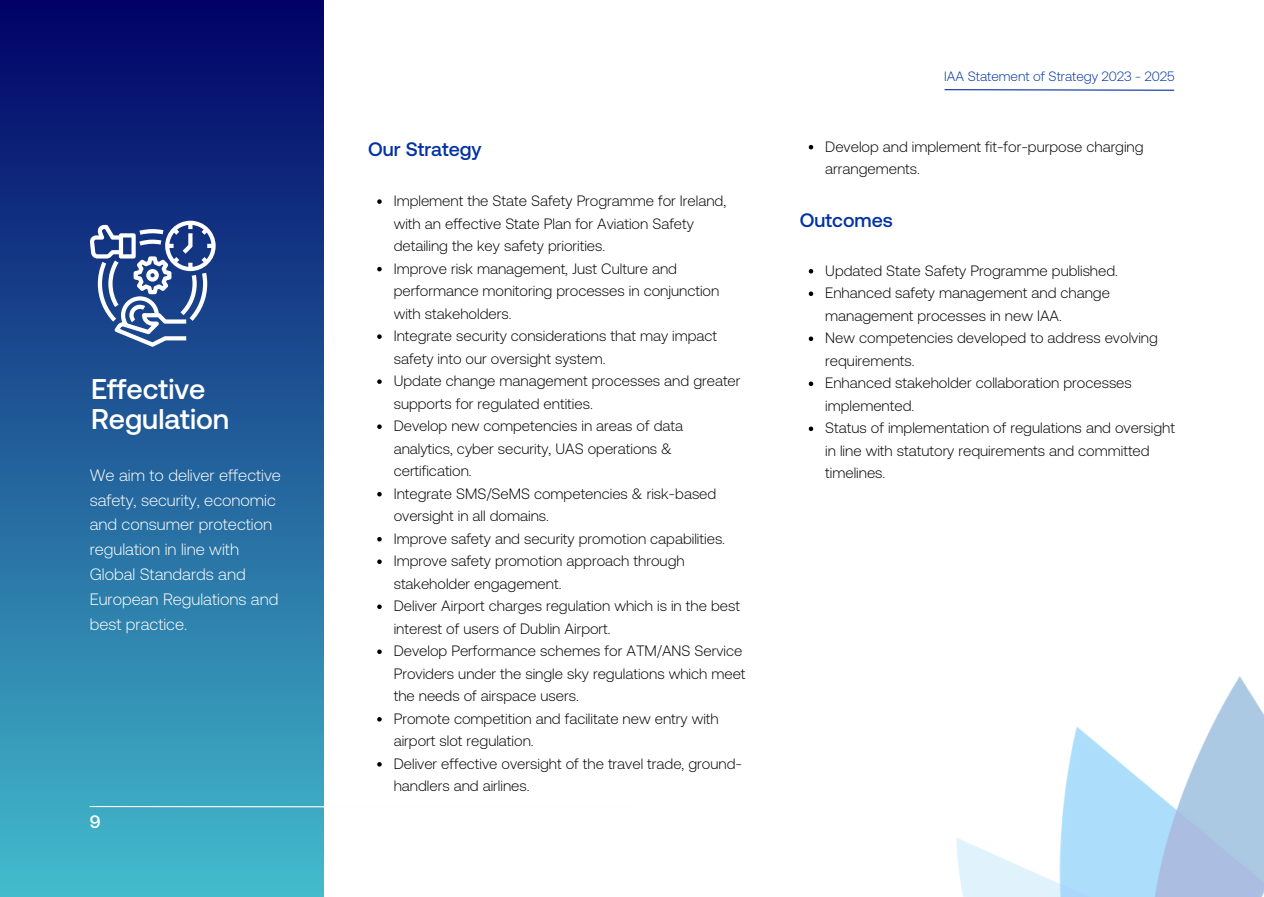
<style>
.page{position:relative;width:1264px;height:897px;background:#fff}
.page>*{position:absolute;margin:0;border:0;box-sizing:border-box;transform-origin:0 0}
.t1{font:500 28.5px/30.3px "Aeonik";color:#fff}
.t2{font:500 19.5px "Aeonik";color:#0032a3}
.t3{font:500 18px "Aeonik";color:#fff}
.t4{font:300 16.5px/24.8px "Aeonik";color:#fff}
.t5{font:300 15px/22.5px "Aeonik";color:#000}
.t6{font:300 13.5px "Aeonik";color:#0032a3}
</style>
<div class="page">
<div style="left:0;top:0;width:324px;height:896px;background:linear-gradient(to bottom,#000167,#43bccd)"></div>
<svg style="left:89px;top:805px;width:235px;height:3px"></svg>
<svg style="left:90px;top:221px;width:126px;height:126px"></svg>
<img style="left:956px;top:676px;width:307px;height:220px">
<svg style="left:377px;top:199px;width:5px;height:5px"></svg>
<svg style="left:377px;top:267px;width:5px;height:4px"></svg>
<svg style="left:377px;top:334px;width:5px;height:5px"></svg>
<svg style="left:377px;top:379px;width:5px;height:5px"></svg>
<svg style="left:377px;top:424px;width:5px;height:5px"></svg>
<svg style="left:377px;top:492px;width:5px;height:4px"></svg>
<svg style="left:377px;top:537px;width:5px;height:4px"></svg>
<svg style="left:377px;top:559px;width:5px;height:5px"></svg>
<svg style="left:377px;top:604px;width:5px;height:5px"></svg>
<svg style="left:377px;top:649px;width:5px;height:5px"></svg>
<svg style="left:377px;top:717px;width:5px;height:4px"></svg>
<svg style="left:377px;top:762px;width:5px;height:4px"></svg>
<svg style="left:808px;top:269px;width:5px;height:4px"></svg>
<svg style="left:808px;top:291px;width:5px;height:5px"></svg>
<svg style="left:808px;top:336px;width:5px;height:5px"></svg>
<svg style="left:808px;top:381px;width:5px;height:5px"></svg>
<svg style="left:808px;top:426px;width:5px;height:5px"></svg>
<svg style="left:808px;top:145px;width:5px;height:4px"></svg>
<svg style="left:944px;top:89px;width:231px;height:2px"></svg>
<p class="t1" style="left:91px;top:373px;width:140px">Effective<br>Regulation</p>
<p class="t4" style="left:90px;top:462px;width:193px">We aim to deliver effective safety, security, economic and consumer protection regulation in line with<br>Global Standards and<br>European Regulations and best practice.</p>
<p class="t3" style="left:90px;top:811px;width:12px">9</p>
<p class="t2" style="left:368px;top:137px;width:115px">Our Strategy</p>
<p class="t5" style="left:394px;top:189px;width:334px">Implement the State Safety Programme for Ireland, with an effective State Plan for Aviation Safety detailing the key safety priorities.</p>
<p class="t5" style="left:394px;top:257px;width:327px">Improve risk management, Just Culture and performance monitoring processes in conjunction with stakeholders.</p>
<p class="t5" style="left:394px;top:324px;width:325px">Integrate security considerations that may impact safety into our oversight system.</p>
<p class="t5" style="left:394px;top:369px;width:348px">Update change management processes and greater supports for regulated entities.</p>
<p class="t5" style="left:394px;top:414px;width:291px">Develop new competencies in areas of data analytics, cyber security, UAS operations &amp; certification.</p>
<p class="t5" style="left:394px;top:482px;width:324px">Integrate SMS/SeMS competencies &amp; risk-based oversight in all domains.</p>
<p class="t5" style="left:394px;top:527px;width:333px">Improve safety and security promotion capabilities.</p>
<p class="t5" style="left:394px;top:549px;width:292px">Improve safety promotion approach through stakeholder engagement.</p>
<p class="t5" style="left:394px;top:594px;width:348px">Deliver Airport charges regulation which is in the best interest of users of Dublin Airport.</p>
<p class="t5" style="left:394px;top:639px;width:353px">Develop Performance schemes for ATM/ANS Service<br>Providers under the single sky regulations which meet the needs of airspace users.</p>
<p class="t5" style="left:394px;top:707px;width:326px">Promote competition and facilitate new entry with airport slot regulation.</p>
<p class="t5" style="left:394px;top:752px;width:350px">Deliver effective oversight of the travel trade, ground&shy;handlers and airlines.</p>
<p class="t6" style="left:944px;top:68px;width:232px">IAA Statement of Strategy 2023 - 2025</p>
<p class="t5" style="left:825px;top:135px;width:320px">Develop and implement fit-for-purpose charging arrangements.</p>
<p class="t2" style="left:799px;top:209px;width:95px">Outcomes</p>
<p class="t5" style="left:825px;top:259px;width:294px">Updated State Safety Programme published.</p>
<p class="t5" style="left:825px;top:281px;width:286px">Enhanced safety management and change management processes in new IAA.</p>
<p class="t5" style="left:825px;top:326px;width:334px">New competencies developed to address evolving requirements.</p>
<p class="t5" style="left:825px;top:371px;width:308px">Enhanced stakeholder collaboration processes implemented.</p>
<p class="t5" style="left:825px;top:416px;width:351px">Status of implementation of regulations and oversight in line with statutory requirements and committed timelines.</p>
</div>
